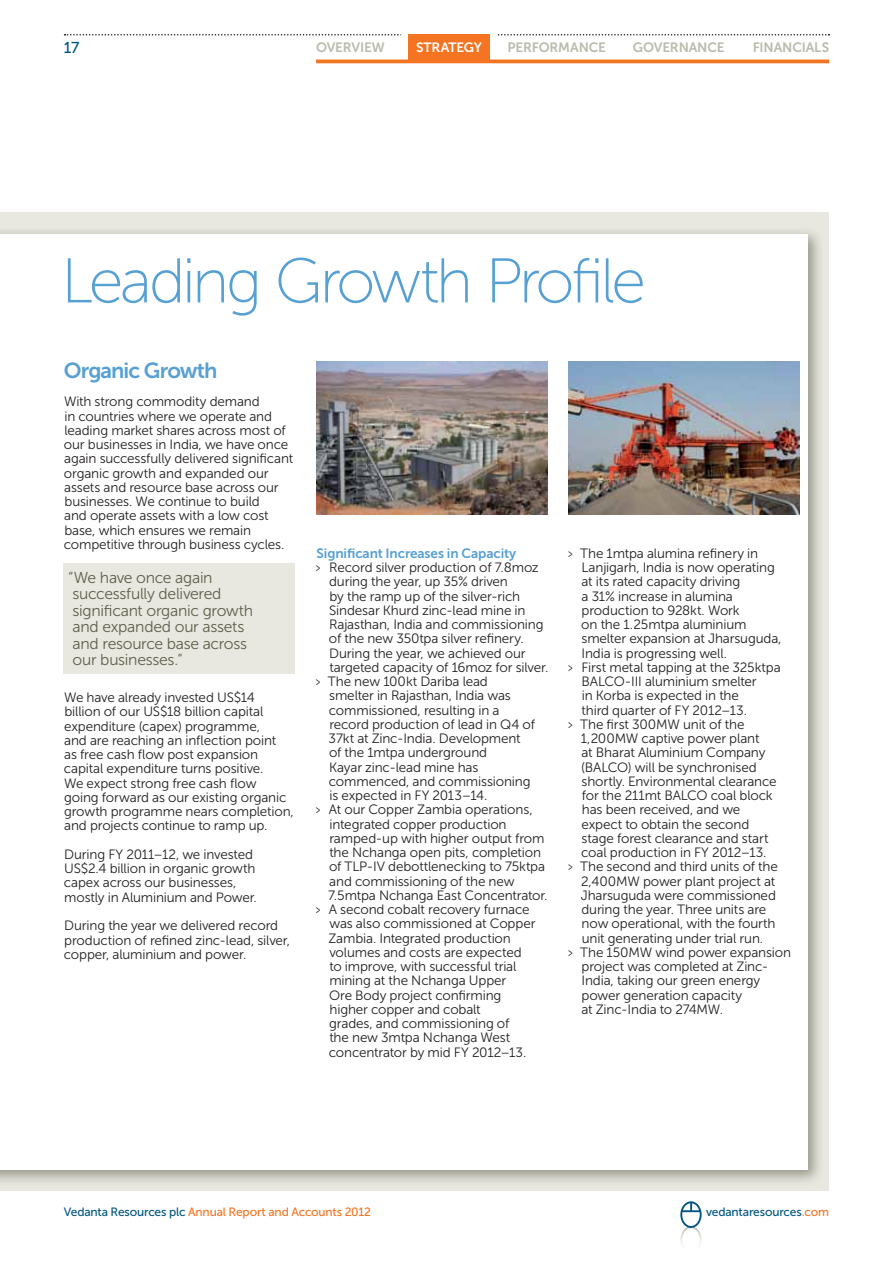
<style>
.page{position:relative;width:893px;height:1263px;background:#fff}
.page>*{position:absolute;margin:0;border:0;box-sizing:border-box;transform-origin:0 0}
.t1{font:63px "Museo Sans 100";letter-spacing:-.055em;color:#56a0d3}
.t2{font:21.75px "Museo Sans 700";letter-spacing:-.045em;color:#56a0d3}
.t3{font:15.75px/16.5px "Museo Sans 300";letter-spacing:-.02em;color:#5f604b}
.t4{font:15.75px "Museo Sans 500";color:#005581}
.t5{font:13.5px/14.2px "Museo Sans 300";letter-spacing:-.01em;color:#231f20}
.t6{font:13.5px "Museo Sans 300";letter-spacing:-.01em;color:#231f20;scale:.6 1}
.t7{font:13.5px "Museo Sans 700";letter-spacing:-.01em;color:#babbac}
.t8{font:13.5px "Museo Sans 700";letter-spacing:-.01em;color:#56a0d3}
.t9{font:13.5px "Museo Sans 700";letter-spacing:-.01em;color:#fff}
.t10{font:12px "Museo Sans 500";letter-spacing:-.01em;color:#f47421}
.t11{font:12px "Museo Sans 500";letter-spacing:-.01em;color:#005581}
.s1{color:#005581}
.s2{color:#f47421}
</style>
<div class="page">
<div style="left:0;top:213px;width:829px;height:978px;background:#e8e8e1"></div>
<div style="left:0;top:227px;width:824px;height:958px;background:#5f604b;opacity:.35"></div>
<div style="left:0;top:234px;width:808px;height:935px;background:#fff"></div>
<svg style="left:65px;top:34px;width:764px;height:2px"></svg>
<hr style="left:401px;top:33px;width:97px;height:4px;background:#fff">
<div style="left:408px;top:34px;width:82px;height:28px;background:#f47421"></div>
<hr style="left:316px;top:60px;width:513px;height:3px;background:#f47421">
<div style="left:680px;top:1226px;width:22px;height:27px;border:2px solid #fff;border-radius:50%"></div>
<div style="left:680px;top:1201px;width:22px;height:27px;border:2px solid #005581;border-radius:50%"></div>
<svg style="left:682px;top:1202px;width:18px;height:10px"></svg>
<img style="left:316px;top:361px;width:231px;height:153px">
<img style="left:568px;top:361px;width:231px;height:153px">
<div style="left:64px;top:563px;width:231px;height:111px;background:#e8e8e1"></div>
<p class="t4" style="left:64px;top:39px;width:17px">17</p>
<p class="t7" style="left:316px;top:39px;width:70px">OVERVIEW</p>
<p class="t9" style="left:416px;top:39px;width:67px">STRATEGY</p>
<p class="t7" style="left:507px;top:39px;width:100px">PERFORMANCE</p>
<p class="t7" style="left:633px;top:39px;width:93px">GOVERNANCE</p>
<p class="t7" style="left:753px;top:39px;width:78px">FINANCIALS</p>
<h1 class="t1" style="left:61px;top:247px;width:586px">Leading Growth Profile</h1>
<h2 class="t2" style="left:64px;top:358px;width:155px">Organic Growth</h2>
<p class="t5" style="left:64px;top:395px;width:231px">With strong commodity demand<br>in countries where we operate and leading market shares across most of our businesses in India, we have once again successfully delivered significant organic growth and expanded our assets and resource base across our businesses. We continue to build<br>and operate assets with a low cost base, which ensures we remain competitive through business cycles.</p>
<p class="t3" style="left:68px;top:569px;width:186px">“We have once again successfully delivered significant organic growth and expanded our assets and resource base across our businesses.”</p>
<p class="t5" style="left:64px;top:690px;width:231px">We have already invested US$14 billion of our US$18 billion capital expenditure (capex) programme,<br>and are reaching an inflection point<br>as free cash flow post expansion capital expenditure turns positive.<br>We expect strong free cash flow going forward as our existing organic growth programme nears completion, and projects continue to ramp up.</p>
<p class="t5" style="left:64px;top:847px;width:195px">During FY 2011–12, we invested<br>US$2.4 billion in organic growth capex across our businesses, mostly in Aluminium and Power.</p>
<p class="t5" style="left:64px;top:918px;width:228px">During the year we delivered record production of refined zinc-lead, silver, copper, aluminium and power.</p>
<p class="t8" style="left:317px;top:546px;width:201px">Significant Increases in Capacity</p>
<p class="t6" style="left:316px;top:560px;width:373px">&gt; Record silver production of 7.8moz</p>
<p class="t5" style="left:329px;top:575px;width:180px">during the year, up 35% driven</p>
<p class="t5" style="left:330px;top:589px;width:192px">by the ramp up of the silver-rich</p>
<p class="t5" style="left:329px;top:603px;width:198px">Sindesar Khurd zinc-lead mine in</p>
<p class="t5" style="left:329px;top:617px;width:216px">Rajasthan, India and commissioning</p>
<p class="t5" style="left:329px;top:632px;width:196px">of the new 350tpa silver refinery.</p>
<p class="t5" style="left:329px;top:646px;width:198px">During the year, we achieved our</p>
<p class="t5" style="left:329px;top:660px;width:221px">targeted capacity of 16moz for silver.</p>
<p class="t6" style="left:316px;top:674px;width:288px">&gt; The new 100kt Dariba lead</p>
<p class="t5" style="left:329px;top:689px;width:183px">smelter in Rajasthan, India was</p>
<p class="t5" style="left:329px;top:703px;width:172px">commissioned, resulting in a</p>
<p class="t5" style="left:329px;top:717px;width:207px">record production of lead in Q4 of</p>
<p class="t5" style="left:329px;top:731px;width:194px">37kt at Zinc-India. Development</p>
<p class="t5" style="left:329px;top:746px;width:160px">of the 1mtpa underground</p>
<p class="t5" style="left:329px;top:760px;width:151px">Kayar zinc-lead mine has</p>
<p class="t5" style="left:329px;top:774px;width:203px">commenced, and commissioning</p>
<p class="t5" style="left:330px;top:788px;width:159px">is expected in FY 2013–14.</p>
<p class="t6" style="left:316px;top:802px;width:363px">&gt; At our Copper Zambia operations,</p>
<p class="t5" style="left:330px;top:817px;width:179px">integrated copper production</p>
<p class="t5" style="left:329px;top:831px;width:217px">ramped-up with higher output from</p>
<p class="t5" style="left:329px;top:845px;width:213px">the Nchanga open pits, completion</p>
<p class="t5" style="left:329px;top:860px;width:218px">of TLP-IV debottlenecking to 75ktpa</p>
<p class="t5" style="left:329px;top:874px;width:187px">and commissioning of the new</p>
<p class="t5" style="left:328px;top:888px;width:221px">7.5mtpa Nchanga East Concentrator.</p>
<p class="t6" style="left:316px;top:902px;width:358px">&gt; A second cobalt recovery furnace</p>
<p class="t5" style="left:329px;top:917px;width:208px">was also commissioned at Copper</p>
<p class="t5" style="left:328px;top:931px;width:184px">Zambia. Integrated production</p>
<p class="t5" style="left:329px;top:945px;width:194px">volumes and costs are expected</p>
<p class="t5" style="left:329px;top:959px;width:189px">to improve, with successful trial</p>
<p class="t5" style="left:329px;top:974px;width:179px">mining at the Nchanga Upper</p>
<p class="t5" style="left:329px;top:988px;width:174px">Ore Body project confirming</p>
<p class="t5" style="left:330px;top:1002px;width:153px">higher copper and cobalt</p>
<p class="t5" style="left:329px;top:1016px;width:182px">grades, and commissioning of</p>
<p class="t5" style="left:329px;top:1031px;width:182px">the new 3mtpa Nchanga West</p>
<p class="t5" style="left:329px;top:1045px;width:199px">concentrator by mid FY 2012–13.</p>
<p class="t6" style="left:568px;top:546px;width:318px">&gt; The 1mtpa alumina refinery in</p>
<p class="t5" style="left:582px;top:560px;width:195px">Lanjigarh, India is now operating</p>
<p class="t5" style="left:582px;top:575px;width:160px">at its rated capacity driving</p>
<p class="t5" style="left:582px;top:589px;width:153px">a 31% increase in alumina</p>
<p class="t5" style="left:582px;top:603px;width:160px">production to 928kt. Work</p>
<p class="t5" style="left:581px;top:617px;width:167px">on the 1.25mtpa aluminium</p>
<p class="t5" style="left:582px;top:632px;width:202px">smelter expansion at Jharsuguda,</p>
<p class="t5" style="left:582px;top:646px;width:147px">India is progressing well.</p>
<p class="t6" style="left:568px;top:660px;width:356px">&gt; First metal tapping at the 325ktpa</p>
<p class="t5" style="left:582px;top:674px;width:177px">BALCO-III aluminium smelter</p>
<p class="t5" style="left:582px;top:689px;width:159px">in Korba is expected in the</p>
<p class="t5" style="left:582px;top:703px;width:167px">third quarter of FY 2012–13.</p>
<p class="t6" style="left:568px;top:717px;width:295px">&gt; The first 300MW unit of the</p>
<p class="t5" style="left:581px;top:731px;width:180px">1,200MW captive power plant</p>
<p class="t5" style="left:582px;top:746px;width:185px">at Bharat Aluminium Company</p>
<p class="t5" style="left:581px;top:760px;width:177px">(BALCO) will be synchronised</p>
<p class="t5" style="left:582px;top:774px;width:197px">shortly. Environmental clearance</p>
<p class="t5" style="left:582px;top:788px;width:192px">for the 211mt BALCO coal block</p>
<p class="t5" style="left:582px;top:803px;width:160px">has been received, and we</p>
<p class="t5" style="left:581px;top:817px;width:169px">expect to obtain the second</p>
<p class="t5" style="left:582px;top:831px;width:188px">stage forest clearance and start</p>
<p class="t5" style="left:581px;top:845px;width:187px">coal production in FY 2012–13.</p>
<p class="t6" style="left:568px;top:859px;width:351px">&gt; The second and third units of the</p>
<p class="t5" style="left:581px;top:874px;width:196px">2,400MW power plant project at</p>
<p class="t5" style="left:581px;top:888px;width:197px">Jharsuguda were commissioned</p>
<p class="t5" style="left:581px;top:902px;width:186px">during the year. Three units are</p>
<p class="t5" style="left:582px;top:917px;width:195px">now operational, with the fourth</p>
<p class="t5" style="left:582px;top:931px;width:183px">unit generating under trial run.</p>
<p class="t6" style="left:568px;top:945px;width:373px">&gt; The 150MW wind power expansion</p>
<p class="t5" style="left:582px;top:959px;width:188px">project was completed at Zinc-</p>
<p class="t5" style="left:582px;top:974px;width:180px">India, taking our green energy</p>
<p class="t5" style="left:582px;top:988px;width:162px">power generation capacity</p>
<p class="t5" style="left:582px;top:1002px;width:143px">at Zinc-India to 274MW.</p>
<p class="t10" style="left:64px;top:1205px;width:309px"><span class="s1">Vedanta Resources plc</span> Annual Report and Accounts 2012</p>
<p class="t11" style="left:706px;top:1205px;width:125px">vedantaresources<span class="s2">.com</span></p>
</div>
